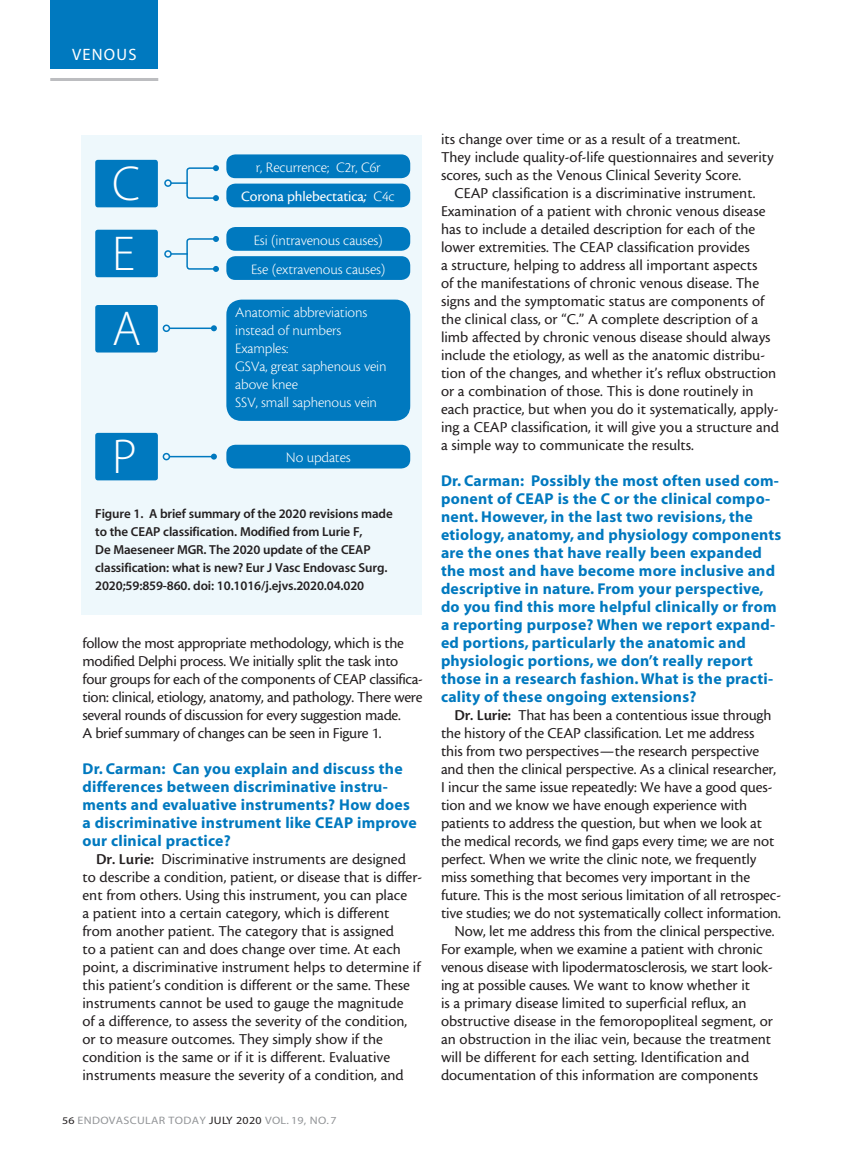
<style>
.page{position:relative;width:864px;height:1161px;background:#fff}
.page>*{position:absolute;margin:0;border:0;box-sizing:border-box;transform-origin:0 0}
.BMC_2_-_Sidebar_Head{font:49.2px "Myriad MM 215 600";color:#fff}
.t1{font:16.5px "Myriad MM 400 600";letter-spacing:.075em;color:#fff}
.body{font:15.75px/18px "Cronos MM 408 10";color:#231f20}
.subhead_question{font:15.75px/18px "Myriad MM 700 600";letter-spacing:.015em;color:#0079bf}
.body-2{font:15.75px/18px "Cronos MM 408 10";letter-spacing:-.02em;color:#231f20}
.BMC_2_-_Sidebar_Bull{font:15px/18px "Cronos MM 250 10";letter-spacing:-.01em;color:#fff}
.BMC_2_-_Sidebar_Bull-2{font:15px "Cronos MM 408 10";letter-spacing:-.01em;color:#fff}
.t2{font:13.05px/18px "Myriad MM 565 600";letter-spacing:-.01em;color:#231f20}
.t3{font:10.8px "Myriad MM 400 600";letter-spacing:.025em;color:#939598;scale:1.11 1}
.s1{font-family:"Cronos MM It 408 10";font-size:15.75px}
.s2{font-family:"Cronos MM 250 10"}
.s3{font-family:"Cronos MM 574 10"}
.s4{font-size:10.2px;color:#231f20}
.s5{color:#231f20}
</style>
<div class="page">
<div style="left:50px;top:0;width:108px;height:69px;background:#0079bf"></div>
<hr style="left:50px;top:78px;width:108px;height:3px;background:#bcbdc0">
<div style="left:82px;top:135px;width:340px;height:479px;background:#eef8fc"></div>
<div style="left:95px;top:160px;width:63px;height:47px;background:#0079bf;border-radius:3px"></div>
<div style="left:226px;top:154px;width:184px;height:24px;background:#0079bf;border-radius:9px"></div>
<div style="left:226px;top:184px;width:184px;height:23px;background:#0079bf;border-radius:9px"></div>
<svg style="left:171px;top:165px;width:48px;height:36px"></svg>
<div style="left:164px;top:179px;width:8px;height:8px;border:2px solid #0079bf;border-radius:50%"></div>
<div style="left:95px;top:305px;width:63px;height:48px;background:#0079bf;border-radius:3px"></div>
<div style="left:226px;top:300px;width:184px;height:121px;background:#0079bf;border-radius:15px"></div>
<hr style="left:169px;top:328px;width:45px;height:1px;background:#0079bf">
<svg style="left:211px;top:325px;width:6px;height:6px"></svg>
<div style="left:163px;top:325px;width:7px;height:7px;border:2px solid #0079bf;border-radius:50%"></div>
<div style="left:95px;top:433px;width:63px;height:47px;background:#0079bf;border-radius:3px"></div>
<div style="left:226px;top:445px;width:184px;height:24px;background:#0079bf;border-radius:9px"></div>
<hr style="left:169px;top:456px;width:45px;height:1px;background:#0079bf">
<svg style="left:211px;top:454px;width:6px;height:6px"></svg>
<div style="left:163px;top:453px;width:7px;height:7px;border:2px solid #0079bf;border-radius:50%"></div>
<div style="left:95px;top:230px;width:63px;height:47px;background:#0079bf;border-radius:3px"></div>
<div style="left:226px;top:227px;width:184px;height:24px;background:#0079bf;border-radius:9px"></div>
<div style="left:226px;top:256px;width:184px;height:24px;background:#0079bf;border-radius:9px"></div>
<svg style="left:172px;top:236px;width:47px;height:36px"></svg>
<div style="left:164px;top:250px;width:8px;height:8px;border:2px solid #0079bf;border-radius:50%"></div>
<p class="t1" style="left:72px;top:46px;width:66px">VENOUS</p>
<p class="BMC_2_-_Sidebar_Head" style="left:112px;top:159px;width:30px">C</p>
<p class="BMC_2_-_Sidebar_Bull" style="left:256px;top:159px;width:126px">r, Recurrence; C2r, C6r</p>
<p class="BMC_2_-_Sidebar_Bull-2" style="left:241px;top:188px;width:155px">Corona phlebectatica<span class="s1">;</span> <span class="s2">C4c</span></p>
<p class="BMC_2_-_Sidebar_Head" style="left:112px;top:229px;width:24px">E</p>
<p class="BMC_2_-_Sidebar_Bull" style="left:254px;top:231px;width:130px">Esi (intravenous causes)</p>
<p class="BMC_2_-_Sidebar_Bull" style="left:251px;top:260px;width:136px">Ese (extravenous causes)</p>
<p class="BMC_2_-_Sidebar_Head" style="left:112px;top:305px;width:30px">A</p>
<p class="BMC_2_-_Sidebar_Bull" style="left:235px;top:304px;width:133px">Anatomic abbreviations instead of numbers</p>
<p class="BMC_2_-_Sidebar_Bull" style="left:235px;top:340px;width:55px">Examples:</p>
<p class="BMC_2_-_Sidebar_Bull" style="left:235px;top:358px;width:153px">GSVa, great saphenous vein above knee</p>
<p class="BMC_2_-_Sidebar_Bull" style="left:235px;top:394px;width:143px">SSV, small saphenous vein</p>
<p class="BMC_2_-_Sidebar_Head" style="left:112px;top:432px;width:26px">P</p>
<p class="BMC_2_-_Sidebar_Bull" style="left:286px;top:449px;width:66px">No updates</p>
<p class="t2" style="left:95px;top:505px;width:299px">Figure 1. A brief summary of the 2020 revisions made to the CEAP classification. Modified from Lurie F,<br>De Maeseneer MGR. The 2020 update of the CEAP classification: what is new? Eur J Vasc Endovasc Surg.<br>2020;59:859-860. doi: 10.1016/j.ejvs.2020.04.020</p>
<p class="body-2" style="left:82px;top:634px;width:342px">follow the most appropriate methodology, which is the modified Delphi process. We initially split the task into four groups for each of the components of CEAP classifica&shy;tion: clinical, etiology, anatomy, and pathology. There were several rounds of discussion for every suggestion made.<br>A brief summary of changes can be seen in Figure 1.</p>
<p class="subhead_question" style="left:82px;top:761px;width:336px">Dr. Carman: Can you explain and discuss the differences between discriminative instru&shy;ments and evaluative instruments? How does a discriminative instrument like CEAP improve our clinical practice?</p>
<p class="body" style="left:82px;top:850px;width:341px;text-indent:14px"><span class="s3">Dr. Lurie:</span> Discriminative instruments are designed to describe a condition, patient, or disease that is differ&shy;ent from others. Using this instrument, you can place<br>a patient into a certain category, which is different from another patient. The category that is assigned<br>to a patient can and does change over time. At each point, a discriminative instrument helps to determine if this patient’s condition is different or the same. These instruments cannot be used to gauge the magnitude<br>of a difference, to assess the severity of the condition, or to measure outcomes. They simply show if the condition is the same or if it is different. Evaluative instruments measure the severity of a condition, and</p>
<p class="t3" style="left:62px;top:1115px;width:249px"><span class="s4">56</span> ENDOVASCULAR TODAY <span class="s5">JULY 2020</span> VOL. 19, NO. 7</p>
<p class="body" style="left:441px;top:130px;width:334px">its change over time or as a result of a treatment.<br>They include quality-of-life questionnaires and severity scores, such as the Venous Clinical Severity Score.</p>
<p class="body" style="left:441px;top:184px;width:340px;text-indent:14px">CEAP classification is a discriminative instrument.<br>Examination of a patient with chronic venous disease has to include a detailed description for each of the lower extremities. The CEAP classification provides<br>a structure, helping to address all important aspects<br>of the manifestations of chronic venous disease. The signs and the symptomatic status are components of the clinical class, or “C.” A complete description of a limb affected by chronic venous disease should always include the etiology, as well as the anatomic distribu&shy;tion of the changes, and whether it’s reflux obstruction or a combination of those. This is done routinely in each practice, but when you do it systematically, apply&shy;ing a CEAP classification, it will give you a structure and a simple way to communicate the results.</p>
<p class="subhead_question" style="left:441px;top:473px;width:342px">Dr. Carman: Possibly the most often used com&shy;ponent of CEAP is the C or the clinical compo&shy;nent. However, in the last two revisions, the etiology, anatomy, and physiology components are the ones that have really been expanded the most and have become more inclusive and descriptive in nature. From your perspective, do you find this more helpful clinically or from a reporting purpose? When we report expand&shy;ed portions, particularly the anatomic and physiologic portions, we don’t really report those in a research fashion. What is the practi&shy;cality of these ongoing extensions?</p>
<p class="body" style="left:441px;top:706px;width:342px;text-indent:14px"><span class="s3">Dr. Lurie:</span> That has been a contentious issue through the history of the CEAP classification. Let me address<br>this from two perspectives—the research perspective and then the clinical perspective. As a clinical researcher, I incur the same issue repeatedly: We have a good ques&shy;tion and we know we have enough experience with patients to address the question, but when we look at the medical records, we find gaps every time; we are not perfect. When we write the clinic note, we frequently miss something that becomes very important in the future. This is the most serious limitation of all retrospec&shy;tive studies; we do not systematically collect information.</p>
<p class="body" style="left:441px;top:922px;width:335px;text-indent:14px">Now, let me address this from the clinical perspective.<br>For example, when we examine a patient with chronic venous disease with lipodermatosclerosis, we start look&shy;ing at possible causes. We want to know whether it<br>is a primary disease limited to superficial reflux, an obstructive disease in the femoropopliteal segment, or an obstruction in the iliac vein, because the treatment will be different for each setting. Identification and documentation of this information are components</p>
</div>
